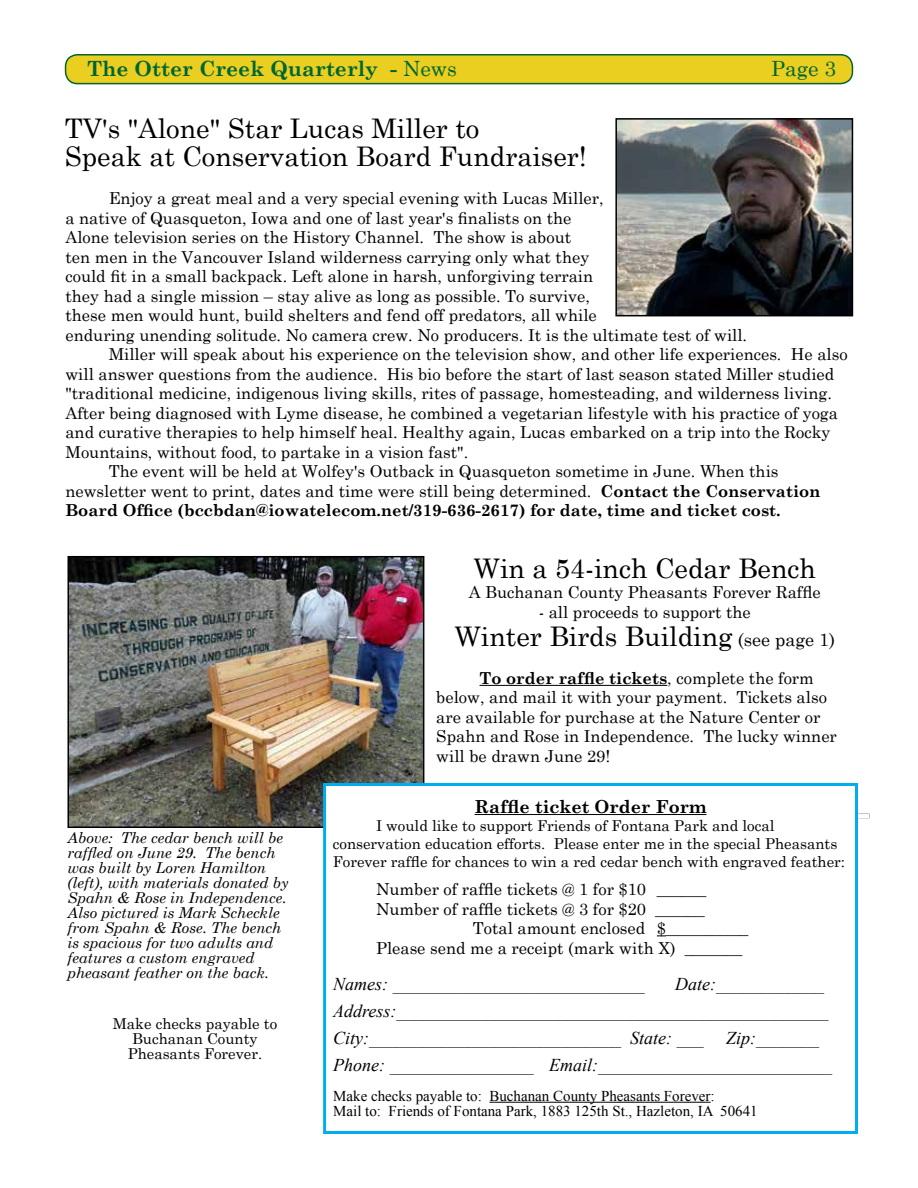
<style>
.page{position:relative;width:918px;height:1188px;background:#fff}
.page>*{position:absolute;margin:0;border:0;box-sizing:border-box;transform-origin:0 0}
.t1{font:27px/27.8px "Century Schoolbook";color:#000}
.t2{font:700 21px "Century Schoolbook";color:#006532}
.t3{font:21px "Century Schoolbook";color:#006532}
.t4{font:italic 18px/27px "Times New Roman";color:#000}
.t5{font:700 18px "Century Schoolbook";color:#000}
.t6{font:16.5px/19.5px "Century Schoolbook";color:#000}
.t7{font:700 16.5px "Century Schoolbook";color:#000}
.t8{font:italic 15px/15px "Century Schoolbook";color:#000}
.t9{font:15px/15px "Century Schoolbook";color:#000;text-align:center}
.t10{font:15px/15px "Times New Roman";color:#000}
.s1{font-weight:400}
.s2{font-weight:700}
.s3{font-size:18px}
</style>
<div class="page">
<div style="left:66px;top:55px;width:786px;height:29px;background:#eace20;border-radius:12px"></div>
<div style="left:65px;top:54px;width:788px;height:30px;border:2px solid #006532;border-radius:12px"></div>
<hr style="left:480px;top:685px;width:187px;height:1px;background:#000">
<img style="left:71px;top:559px;width:350px;height:266px">
<div style="left:68px;top:556px;width:356px;height:272px;border:2px solid #000"></div>
<img style="left:618px;top:121px;width:232px;height:192px">
<div style="left:615px;top:118px;width:238px;height:198px;border:2px solid #000"></div>
<div style="left:325px;top:784px;width:531px;height:348px;background:#fff"></div>
<hr style="left:475px;top:814px;width:231px;height:1px;background:#000">
<div style="left:323px;top:783px;width:535px;height:351px;border:3px solid #00aeef"></div>
<hr style="left:489px;top:1102px;width:222px;height:1px;background:#000">
<p class="t2" style="left:87px;top:52px;width:371px">The Otter Creek Quarterly - <span class="s1">News</span></p>
<p class="t3" style="left:771px;top:51px;width:66px">Page 3</p>
<h1 class="t1" style="left:65px;top:112px;width:524px">TV's "Alone" Star Lucas Miller to<br>Speak at Conservation Board Fundraiser!</h1>
<p class="t6" style="left:109px;top:187px;width:497px">Enjoy a great meal and a very special evening with Lucas Miller,</p>
<p class="t6" style="left:65px;top:207px;width:508px">a native of Quasqueton, Iowa and one of last year's finalists on the</p>
<p class="t6" style="left:65px;top:226px;width:507px">Alone television series on the History Channel. The show is about</p>
<p class="t6" style="left:65px;top:246px;width:525px">ten men in the Vancouver Island wilderness carrying only what they</p>
<p class="t6" style="left:65px;top:265px;width:529px">could fit in a small backpack. Left alone in harsh, unforgiving terrain</p>
<p class="t6" style="left:65px;top:285px;width:526px">they had a single mission – stay alive as long as possible. To survive,</p>
<p class="t6" style="left:65px;top:304px;width:533px">these men would hunt, build shelters and fend off predators, all while</p>
<p class="t6" style="left:65px;top:324px;width:683px">enduring unending solitude. No camera crew. No producers. It is the ultimate test of will.</p>
<p class="t6" style="left:109px;top:343px;width:740px">Miller will speak about his experience on the television show, and other life experiences. He also</p>
<p class="t6" style="left:65px;top:363px;width:770px">will answer questions from the audience. His bio before the start of last season stated Miller studied</p>
<p class="t6" style="left:65px;top:382px;width:768px">"traditional medicine, indigenous living skills, rites of passage, homesteading, and wilderness living.</p>
<p class="t6" style="left:65px;top:402px;width:774px">After being diagnosed with Lyme disease, he combined a vegetarian lifestyle with his practice of yoga</p>
<p class="t6" style="left:65px;top:421px;width:766px">and curative therapies to help himself heal. Healthy again, Lucas embarked on a trip into the Rocky</p>
<p class="t6" style="left:65px;top:441px;width:404px">Mountains, without food, to partake in a vision fast".</p>
<p class="t6" style="left:109px;top:460px;width:671px">The event will be held at Wolfey's Outback in Quasqueton sometime in June. When this</p>
<p class="t6" style="left:65px;top:480px;width:757px">newsletter went to print, dates and time were still being determined. <span class="s2">Contact the Conservation</span></p>
<p class="t7" style="left:65px;top:497px;width:717px">Board Office (bccbdan@iowatelecom.net/319-636-2617) for date, time and ticket cost.</p>
<p class="t8" style="left:68px;top:830px;width:223px">Above: The cedar bench will be raffled on June 29. The bench was built by Loren Hamilton (left), with materials donated by<br>Spahn &amp; Rose in Independence.<br>Also pictured is Mark Scheckle from Spahn &amp; Rose. The bench is spacious for two adults and features a custom engraved pheasant feather on the back.</p>
<p class="t9" style="left:113px;top:1015px;width:166px">Make checks payable to<br>Buchanan County<br>Pheasants Forever.</p>
<h1 class="t1" style="left:474px;top:552px;width:344px">Win a 54-inch Cedar Bench</h1>
<p class="t6" style="left:469px;top:581px;width:354px">A Buchanan County Pheasants Forever Raffle</p>
<p class="t6" style="left:539px;top:601px;width:214px">- all proceeds to support the</p>
<h1 class="t1" style="left:454px;top:620px;width:382px">Winter Birds Building <span class="s3">(see page 1)</span></h1>
<p class="t6" style="left:436px;top:667px;width:402px;text-indent:43px"><span class="s2">To order raffle tickets</span>, complete the form below, and mail it with your payment. Tickets also are available for purchase at the Nature Center or Spahn and Rose in Independence. The lucky winner will be drawn June 29!</p>
<p class="t5" style="left:475px;top:792px;width:233px">Raffle ticket Order Form</p>
<p class="t9" style="left:333px;top:815px;width:514px;line-height:18px;text-align:left;text-indent:43px">I would like to support Friends of Fontana Park and local conservation education efforts. Please enter me in the special Pheasants<br>Forever raffle for chances to win a red cedar bench with engraved feather:</p>
<p class="t6" style="left:376px;top:878px;width:332px">Number of raffle tickets @ 1 for $10 ______</p>
<p class="t6" style="left:376px;top:898px;width:330px">Number of raffle tickets @ 3 for $20 ______</p>
<p class="t6" style="left:473px;top:917px;width:277px">Total amount enclosed $__________</p>
<p class="t6" style="left:376px;top:937px;width:368px">Please send me a receipt (mark with X) _______</p>
<p class="t4" style="left:333px;top:970px;width:313px">Names: ____________________________</p>
<p class="t4" style="left:333px;top:970px;width:497px;text-indent:342px">Date:____________<br>Address:________________________________________________<br>City:____________________________ State: ___</p>
<p class="t4" style="left:333px;top:1024px;width:500px;text-indent:393px">Zip:_______<br>Phone: ________________ Email:__________________________</p>
<p class="t10" style="left:333px;top:1088px;width:426px">Make checks payable to: Buchanan County Pheasants Forever:<br>Mail to: Friends of Fontana Park, 1883 125th St., Hazleton, IA 50641</p>
</div>
